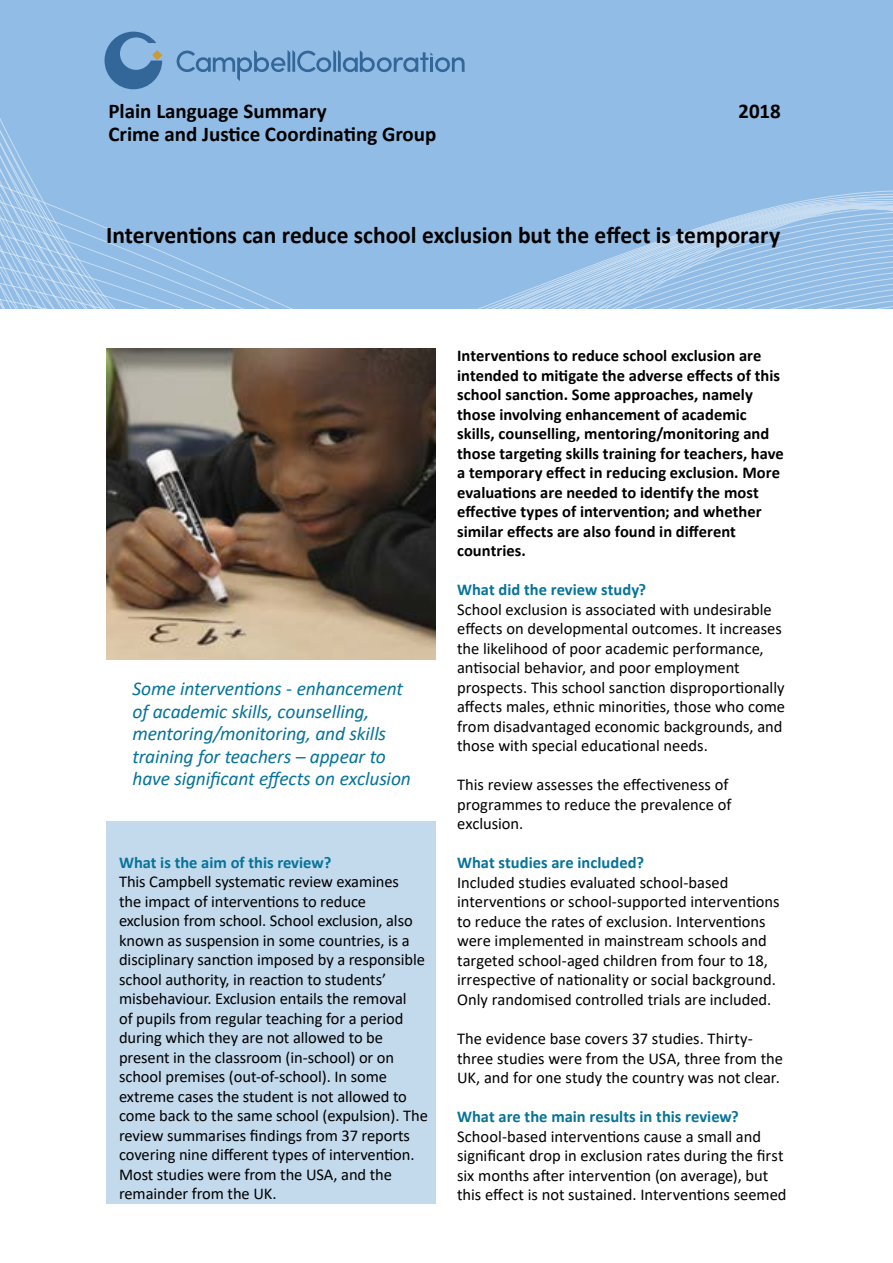
<style>
.page{position:relative;width:893px;height:1263px;background:#fff}
.page>*{position:absolute;margin:0;border:0;box-sizing:border-box;transform-origin:0 0}
.t1{font:700 24px "Calibri";letter-spacing:-.005em;color:#000}
.t2{font:700 21px "Calibri";color:#000}
.t3{font:italic 19.5px/22.5px "Calibri";letter-spacing:-.005em;color:#067399}
.t4{font:16.5px/19.5px "Calibri";letter-spacing:-.005em;color:#000}
.t5{font:700 16.5px/19.5px "Calibri";color:#000}
.t6{font:700 16.5px "Calibri";color:#067399}
</style>
<div class="page">
<div style="left:0;top:0;width:893px;height:308px;background:#91bce5"></div>
<svg style="left:0;top:89px;width:893px;height:260px"></svg>
<div style="left:106px;top:821px;width:330px;height:382px;background:#c3d9ec"></div>
<img style="left:106px;top:349px;width:330px;height:311px">
<svg style="left:105px;top:32px;width:57px;height:57px"></svg>
<svg style="left:177px;top:50px;width:288px;height:31px"></svg>
<p class="t2" style="left:108px;top:96px;width:220px">Plain Language Summary</p>
<p class="t2" style="left:739px;top:96px;width:44px">2018</p>
<p class="t2" style="left:108px;top:119px;width:330px">Crime and Justice Coordinating Group</p>
<h1 class="t1" style="left:106px;top:218px;width:675px">Interventions can reduce school exclusion but the effect is temporary</h1>
<p class="t3" style="left:133px;top:676px;width:280px">Some interventions - enhancement of academic skills, counselling, mentoring/monitoring, and skills training for teachers – appear to have significant effects on exclusion</p>
<p class="t6" style="left:119px;top:851px;width:214px">What is the aim of this review?</p>
<p class="t4" style="left:119px;top:872px;width:310px">This Campbell systematic review examines<br>the impact of interventions to reduce exclusion from school. School exclusion, also known as suspension in some countries, is a disciplinary sanction imposed by a responsible school authority, in reaction to students’ misbehaviour. Exclusion entails the removal<br>of pupils from regular teaching for a period during which they are not allowed to be present in the classroom (in-school) or on school premises (out-of-school). In some extreme cases the student is not allowed to come back to the same school (expulsion). The review summarises findings from 37 reports covering nine different types of intervention.<br>Most studies were from the USA, and the remainder from the UK.</p>
<p class="t5" style="left:457px;top:346px;width:328px">Interventions to reduce school exclusion are intended to mitigate the adverse effects of this school sanction. Some approaches, namely those involving enhancement of academic skills, counselling, mentoring/monitoring and those targeting skills training for teachers, have a temporary effect in reducing exclusion. More evaluations are needed to identify the most effective types of intervention; and whether similar effects are also found in different countries.</p>
<p class="t6" style="left:457px;top:578px;width:190px">What did the review study?</p>
<p class="t4" style="left:457px;top:599px;width:329px">School exclusion is associated with undesirable effects on developmental outcomes. It increases the likelihood of poor academic performance, antisocial behavior, and poor employment prospects. This school sanction disproportionally affects males, ethnic minorities, those who come from disadvantaged economic backgrounds, and those with special educational needs.</p>
<p class="t4" style="left:457px;top:775px;width:276px">This review assesses the effectiveness of programmes to reduce the prevalence of exclusion.</p>
<p class="t6" style="left:457px;top:851px;width:188px">What studies are included?</p>
<p class="t4" style="left:457px;top:872px;width:324px">Included studies evaluated school-based interventions or school-supported interventions to reduce the rates of exclusion. Interventions were implemented in mainstream schools and targeted school-aged children from four to 18, irrespective of nationality or social background.<br>Only randomised controlled trials are included.</p>
<p class="t4" style="left:457px;top:1028px;width:327px">The evidence base covers 37 studies. Thirty&shy;three studies were from the USA, three from the<br>UK, and for one study the country was not clear.</p>
<p class="t6" style="left:457px;top:1105px;width:283px">What are the main results in this review?</p>
<p class="t4" style="left:457px;top:1126px;width:331px">School-based interventions cause a small and significant drop in exclusion rates during the first six months after intervention (on average), but this effect is not sustained. Interventions seemed</p>
</div>
